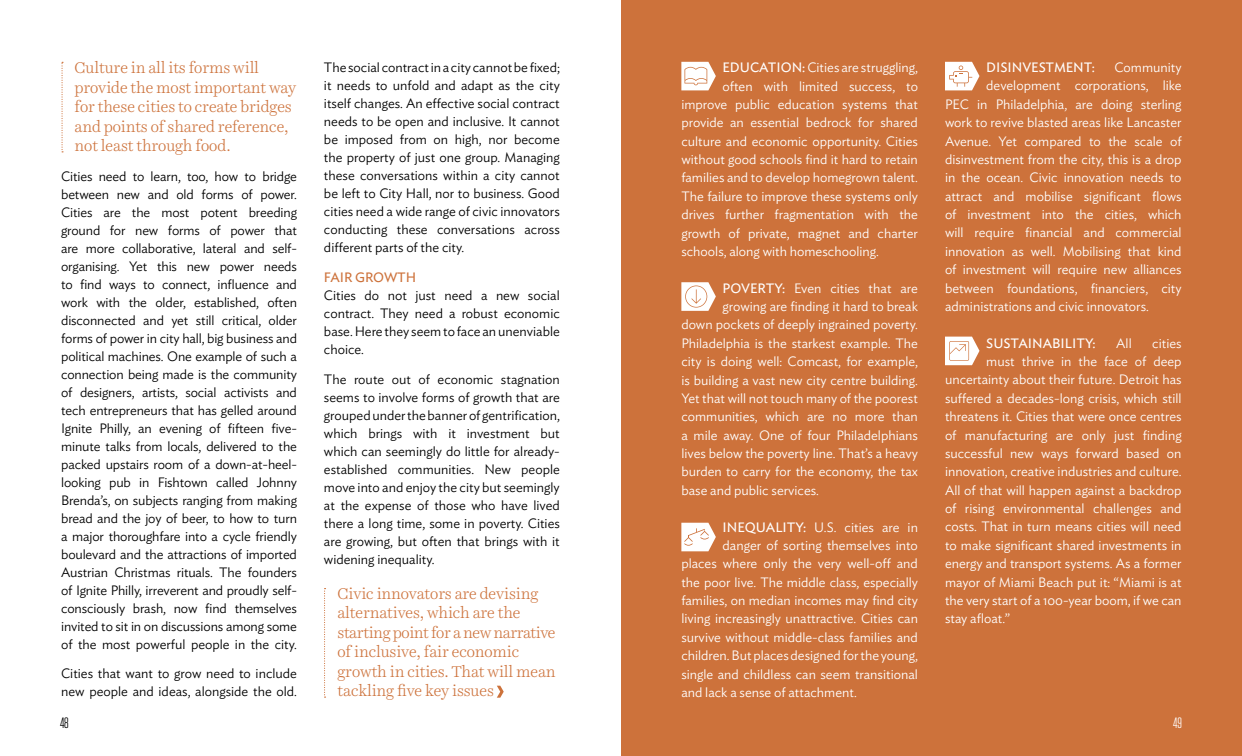
<style>
.page{position:relative;width:1242px;height:756px;background:#fff}
.page>*{position:absolute;margin:0;border:0;box-sizing:border-box;transform-origin:0 0}
.t1{font:300 15.75px/19.5px "Harriet Text";letter-spacing:-.01em;color:#cd723b}
.t2{font:15px "Tungsten Narrow";color:#fff}
.t3{font:15px "Tungsten Narrow";color:#000}
.t4{font:300 13.5px "Ideal Sans";color:#fff}
.t5{font:300 13.5px/18px "Ideal Sans";color:#000;text-align:justify}
.t6{font:13.5px "Ideal Sans";color:#fff}
.t7{font:13.5px "Ideal Sans";letter-spacing:-.01em;color:#cd723b}
.s1{font-weight:400}
</style>
<div class="page">
<div style="left:621px;top:0;width:621px;height:756px;background:#cd723b"></div>
<svg style="left:681px;top:62px;width:35px;height:28px"></svg>
<svg style="left:945px;top:62px;width:35px;height:28px"></svg>
<svg style="left:945px;top:337px;width:35px;height:28px"></svg>
<svg style="left:681px;top:523px;width:35px;height:28px"></svg>
<svg style="left:681px;top:282px;width:35px;height:29px"></svg>
<svg style="left:62px;top:62px;width:1px;height:90px"></svg>
<svg style="left:324px;top:588px;width:2px;height:110px"></svg>
<svg style="left:497px;top:686px;width:7px;height:12px"></svg>
<p class="t1" style="left:75px;top:58px;width:223px">Culture in all its forms will provide the most important way for these cities to create bridges and points of shared reference, not least through food.</p>
<p class="t5" style="left:61px;top:166px;width:237px">Cities need to learn, too, how to bridge between new and old forms of power.<br>Cities are the most potent breeding ground for new forms of power that are more collaborative, lateral and self&shy;organising. Yet this new power needs to find ways to connect, influence and work with the older, established, often disconnected and yet still critical, older forms of power in city hall, big business and political machines. One example of such a connection being made is the community of designers, artists, social activists and tech entrepreneurs that has gelled around Ignite Philly, an evening of fifteen five&shy;minute talks from locals, delivered to the packed upstairs room of a down-at-heel&shy;looking pub in Fishtown called Johnny Brenda’s, on subjects ranging from making bread and the joy of beer, to how to turn a major thoroughfare into a cycle friendly boulevard and the attractions of imported Austrian Christmas rituals. The founders of Ignite Philly, irreverent and proudly self&shy;consciously brash, now find themselves invited to sit in on discussions among some of the most powerful people in the city.</p>
<p class="t5" style="left:61px;top:663px;width:237px">Cities that want to grow need to include new people and ideas, alongside the old.</p>
<p class="t3" style="left:60px;top:716px;width:10px">48</p>
<p class="t5" style="left:324px;top:57px;width:237px">The social contract in a city cannot be fixed; it needs to unfold and adapt as the city itself changes. An effective social contract needs to be open and inclusive. It cannot be imposed from on high, nor become the property of just one group. Managing these conversations within a city cannot be left to City Hall, nor to business. Good cities need a wide range of civic innovators conducting these conversations across different parts of the city.</p>
<p class="t7" style="left:324px;top:267px;width:94px">FAIR GROWTH</p>
<p class="t5" style="left:324px;top:285px;width:237px">Cities do not just need a new social contract. They need a robust economic base. Here they seem to face an unenviable choice.</p>
<p class="t5" style="left:324px;top:369px;width:237px">The route out of economic stagnation seems to involve forms of growth that are grouped under the banner of gentrification, which brings with it investment but which can seemingly do little for already&shy;established communities. New people move into and enjoy the city but seemingly at the expense of those who have lived there a long time, some in poverty. Cities are growing, but often that brings with it widening inequality.</p>
<p class="t1" style="left:338px;top:583px;width:220px">Civic innovators are devising alternatives, which are the starting point for a new narrative of inclusive, fair economic growth in cities. That will mean tackling five key issues</p>
<p class="t4" style="left:723px;top:57px;width:197px"><span class="s1">EDUCATION:</span> Cities are struggling,</p>
<p class="t4" style="left:723px;top:76px;width:197px">often with limited success, to</p>
<p class="t4" style="left:681px;top:94px;width:238px">improve public education systems that</p>
<p class="t4" style="left:681px;top:112px;width:238px">provide an essential bedrock for shared</p>
<p class="t4" style="left:681px;top:131px;width:238px">culture and economic opportunity. Cities</p>
<p class="t4" style="left:681px;top:149px;width:238px">without good schools find it hard to retain</p>
<p class="t4" style="left:681px;top:167px;width:238px">families and to develop homegrown talent.</p>
<p class="t4" style="left:681px;top:186px;width:238px">The failure to improve these systems only</p>
<p class="t4" style="left:681px;top:204px;width:238px">drives further fragmentation with the</p>
<p class="t4" style="left:681px;top:223px;width:238px">growth of private, magnet and charter</p>
<p class="t4" style="left:681px;top:241px;width:199px">schools, along with homeschooling.</p>
<p class="t4" style="left:723px;top:278px;width:197px"><span class="s1">POVERTY:</span> Even cities that are</p>
<p class="t4" style="left:723px;top:296px;width:197px">growing are finding it hard to break</p>
<p class="t4" style="left:681px;top:314px;width:238px">down pockets of deeply ingrained poverty.</p>
<p class="t4" style="left:681px;top:333px;width:238px">Philadelphia is the starkest example. The</p>
<p class="t4" style="left:681px;top:351px;width:238px">city is doing well: Comcast, for example,</p>
<p class="t4" style="left:681px;top:369px;width:238px">is building a vast new city centre building.</p>
<p class="t4" style="left:681px;top:388px;width:238px">Yet that will not touch many of the poorest</p>
<p class="t4" style="left:681px;top:406px;width:238px">communities, which are no more than</p>
<p class="t4" style="left:681px;top:425px;width:238px">a mile away. One of four Philadelphians</p>
<p class="t4" style="left:681px;top:443px;width:238px">lives below the poverty line. That’s a heavy</p>
<p class="t4" style="left:681px;top:461px;width:238px">burden to carry for the economy, the tax</p>
<p class="t4" style="left:681px;top:480px;width:139px">base and public services.</p>
<p class="t4" style="left:723px;top:516px;width:197px"><span class="s1">INEQUALITY:</span> U.S. cities are in</p>
<p class="t4" style="left:723px;top:535px;width:197px">danger of sorting themselves into</p>
<p class="t4" style="left:681px;top:553px;width:238px">places where only the very well-off and</p>
<p class="t4" style="left:681px;top:572px;width:238px">the poor live. The middle class, especially</p>
<p class="t4" style="left:681px;top:590px;width:238px">families, on median incomes may find city</p>
<p class="t4" style="left:681px;top:608px;width:238px">living increasingly unattractive. Cities can</p>
<p class="t4" style="left:681px;top:627px;width:238px">survive without middle-class families and</p>
<p class="t4" style="left:681px;top:645px;width:238px">children. But places designed for the young,</p>
<p class="t4" style="left:681px;top:663px;width:238px">single and childless can seem transitional</p>
<p class="t4" style="left:681px;top:682px;width:177px">and lack a sense of attachment.</p>
<p class="t6" style="left:986px;top:57px;width:110px">DISINVESTMENT:</p>
<p class="t4" style="left:1114px;top:57px;width:69px">Community</p>
<p class="t4" style="left:986px;top:75px;width:197px">development corporations, like</p>
<p class="t4" style="left:945px;top:94px;width:238px">PEC in Philadelphia, are doing sterling</p>
<p class="t4" style="left:945px;top:112px;width:238px">work to revive blasted areas like Lancaster</p>
<p class="t4" style="left:945px;top:131px;width:238px">Avenue. Yet compared to the scale of</p>
<p class="t4" style="left:945px;top:149px;width:238px">disinvestment from the city, this is a drop</p>
<p class="t4" style="left:945px;top:167px;width:238px">in the ocean. Civic innovation needs to</p>
<p class="t4" style="left:945px;top:186px;width:238px">attract and mobilise significant flows</p>
<p class="t4" style="left:945px;top:204px;width:238px">of investment into the cities, which</p>
<p class="t4" style="left:945px;top:222px;width:238px">will require financial and commercial</p>
<p class="t4" style="left:945px;top:241px;width:238px">innovation as well. Mobilising that kind</p>
<p class="t4" style="left:945px;top:259px;width:238px">of investment will require new alliances</p>
<p class="t4" style="left:945px;top:278px;width:238px">between foundations, financiers, city</p>
<p class="t4" style="left:945px;top:296px;width:205px">administrations and civic innovators.</p>
<p class="t6" style="left:986px;top:333px;width:111px">SUSTAINABILITY:</p>
<p class="t4" style="left:1116px;top:333px;width:17px">All</p>
<p class="t4" style="left:1152px;top:333px;width:31px">cities</p>
<p class="t4" style="left:986px;top:351px;width:197px">must thrive in the face of deep</p>
<p class="t4" style="left:945px;top:369px;width:238px">uncertainty about their future. Detroit has</p>
<p class="t4" style="left:945px;top:388px;width:238px">suffered a decades-long crisis, which still</p>
<p class="t4" style="left:945px;top:406px;width:238px">threatens it. Cities that were once centres</p>
<p class="t4" style="left:945px;top:425px;width:238px">of manufacturing are only just finding</p>
<p class="t4" style="left:945px;top:443px;width:238px">successful new ways forward based on</p>
<p class="t4" style="left:945px;top:461px;width:238px">innovation, creative industries and culture.</p>
<p class="t4" style="left:945px;top:480px;width:238px">All of that will happen against a backdrop</p>
<p class="t4" style="left:945px;top:498px;width:238px">of rising environmental challenges and</p>
<p class="t4" style="left:945px;top:516px;width:238px">costs. That in turn means cities will need</p>
<p class="t4" style="left:945px;top:535px;width:238px">to make significant shared investments in</p>
<p class="t4" style="left:945px;top:553px;width:238px">energy and transport systems. As a former</p>
<p class="t4" style="left:945px;top:572px;width:238px">mayor of Miami Beach put it: “Miami is at</p>
<p class="t4" style="left:945px;top:590px;width:238px">the very start of a 100-year boom, if we can</p>
<p class="t4" style="left:945px;top:608px;width:67px">stay afloat.”</p>
<p class="t2" style="left:1173px;top:716px;width:10px">49</p>
</div>
